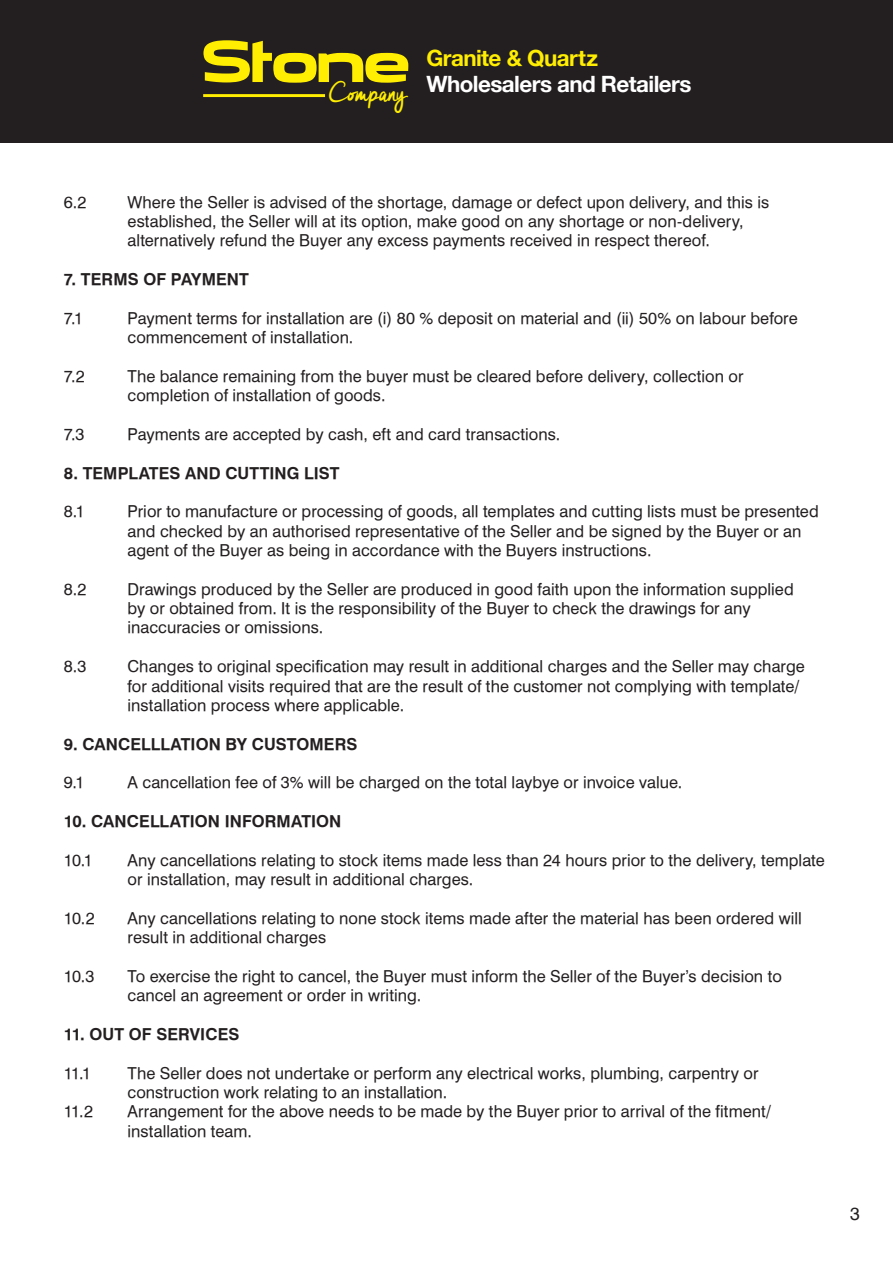
<style>
.page{position:relative;width:893px;height:1263px;background:#fff}
.page>*{position:absolute;margin:0;border:0;box-sizing:border-box;transform-origin:0 0}
.t1{font:55.8px "Emmanuelle";letter-spacing:-.04em;color:#ffee01}
.t2{font:27.3px "Cheddar Jack";letter-spacing:-.04em;color:#ffee01}
.t3{font:700 22.5px "Helvetica Neue";letter-spacing:-.025em;color:#fff}
.t4{font:700 22.5px "Helvetica Neue";letter-spacing:-.025em;color:#ffee01}
.t5{font:18px "Halvett";color:#231f20}
.t6{font:16.5px/19.4px "Halvett";letter-spacing:.005em;color:#231f20}
.t7{font:700 16.5px "Halvett";letter-spacing:.005em;color:#231f20}
</style>
<div class="page">
<div style="left:0;top:0;width:893px;height:142px;background:#231f20"></div>
<hr style="left:203px;top:94px;width:122px;height:3px;background:#ffee01">
<p class="t1" style="left:202px;top:25px;width:211px">Stone</p>
<p class="t2" style="left:329px;top:79px;width:77px">Company</p>
<p class="t4" style="left:426px;top:40px;width:173px">Granite &amp; Quartz</p>
<p class="t3" style="left:426px;top:66px;width:267px">Wholesalers and Retailers</p>
<p class="t6" style="left:64px;top:192px;width:24px">6.2</p>
<p class="t6" style="left:128px;top:192px;width:643px">Where the Seller is advised of the shortage, damage or defect upon delivery, and this is established, the Seller will at its option, make good on any shortage or non-delivery, alternatively refund the Buyer any excess payments received in respect thereof.</p>
<p class="t7" style="left:64px;top:269px;width:187px">7. TERMS OF PAYMENT</p>
<p class="t6" style="left:64px;top:308px;width:21px">7.1</p>
<p class="t6" style="left:128px;top:308px;width:672px">Payment terms for installation are (i) 80 % deposit on material and (ii) 50% on labour before commencement of installation.</p>
<p class="t6" style="left:64px;top:366px;width:23px">7.2</p>
<p class="t6" style="left:128px;top:366px;width:617px">The balance remaining from the buyer must be cleared before delivery, collection or completion of installation of goods.</p>
<p class="t6" style="left:64px;top:425px;width:22px">7.3</p>
<p class="t6" style="left:128px;top:425px;width:434px">Payments are accepted by cash, eft and card transactions.</p>
<p class="t7" style="left:64px;top:463px;width:277px">8. TEMPLATES AND CUTTING LIST</p>
<p class="t6" style="left:64px;top:502px;width:23px">8.1</p>
<p class="t6" style="left:128px;top:502px;width:693px">Prior to manufacture or processing of goods, all templates and cutting lists must be presented and checked by an authorised representative of the Seller and be signed by the Buyer or an agent of the Buyer as being in accordance with the Buyers instructions.</p>
<p class="t6" style="left:64px;top:579px;width:24px">8.2</p>
<p class="t6" style="left:128px;top:579px;width:668px">Drawings produced by the Seller are produced in good faith upon the information supplied by or obtained from. It is the responsibility of the Buyer to check the drawings for any inaccuracies or omissions.</p>
<p class="t6" style="left:64px;top:657px;width:24px">8.3</p>
<p class="t6" style="left:128px;top:657px;width:679px">Changes to original specification may result in additional charges and the Seller may charge for additional visits required that are the result of the customer not complying with template/ installation process where applicable.</p>
<p class="t7" style="left:64px;top:734px;width:295px">9. CANCELLLATION BY CUSTOMERS</p>
<p class="t6" style="left:64px;top:773px;width:22px">9.1</p>
<p class="t6" style="left:128px;top:773px;width:556px">A cancellation fee of 3% will be charged on the total laybye or invoice value.</p>
<p class="t7" style="left:64px;top:811px;width:279px">10. CANCELLATION INFORMATION</p>
<p class="t6" style="left:64px;top:850px;width:31px">10.1</p>
<p class="t6" style="left:128px;top:850px;width:699px">Any cancellations relating to stock items made less than 24 hours prior to the delivery, template or installation, may result in additional charges.</p>
<p class="t6" style="left:64px;top:908px;width:32px">10.2</p>
<p class="t6" style="left:128px;top:908px;width:676px">Any cancellations relating to none stock items made after the material has been ordered will result in additional charges</p>
<p class="t6" style="left:64px;top:966px;width:32px">10.3</p>
<p class="t6" style="left:128px;top:966px;width:656px">To exercise the right to cancel, the Buyer must inform the Seller of the Buyer’s decision to cancel an agreement or order in writing.</p>
<p class="t7" style="left:64px;top:1024px;width:177px">11. OUT OF SERVICES</p>
<p class="t6" style="left:64px;top:1063px;width:29px">11.1</p>
<p class="t6" style="left:128px;top:1063px;width:632px">The Seller does not undertake or perform any electrical works, plumbing, carpentry or construction work relating to an installation.</p>
<p class="t6" style="left:64px;top:1102px;width:31px">11.2</p>
<p class="t6" style="left:128px;top:1102px;width:645px">Arrangement for the above needs to be made by the Buyer prior to arrival of the fitment/ installation team.</p>
<p class="t5" style="left:850px;top:1203px;width:11px">3</p>
</div>
